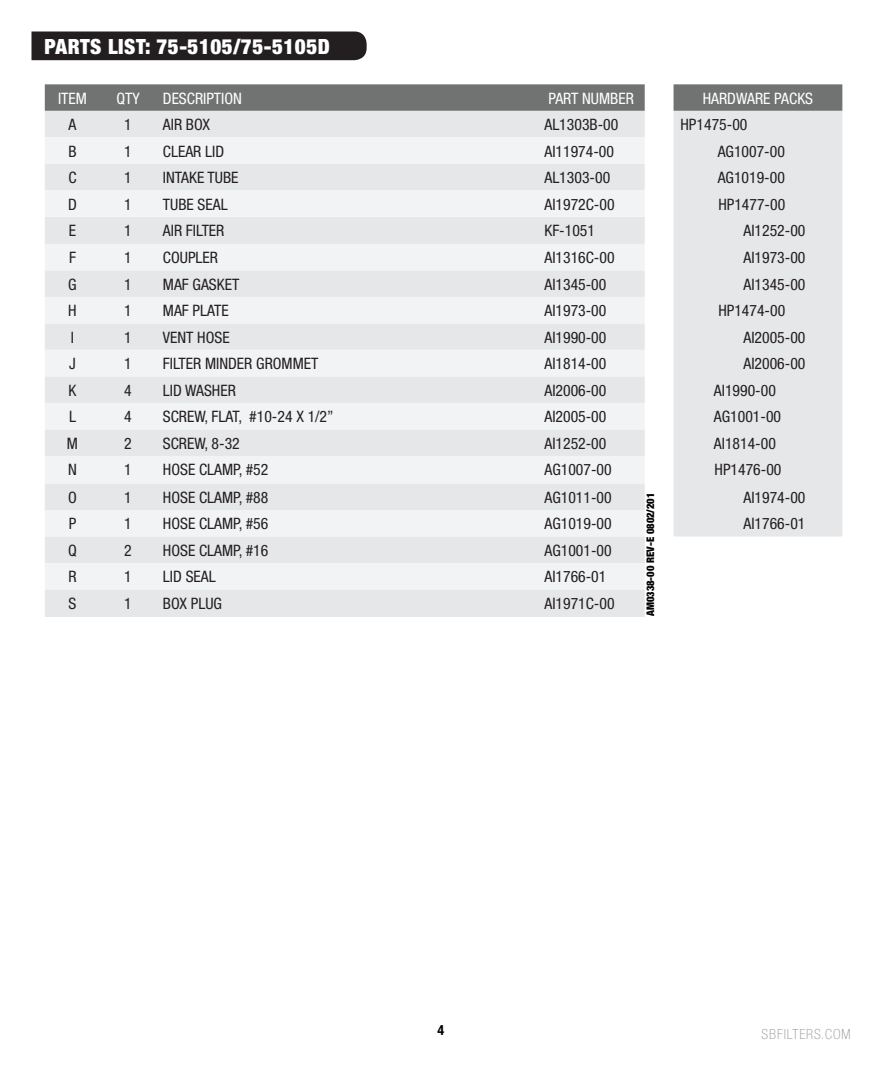
<style>
.page{position:relative;width:882px;height:1071px;background:#fff}
.page>*{position:absolute;margin:0;border:0;box-sizing:border-box;transform-origin:0 0}
.t1{font:900 condensed 21px "Helvetica Neue";letter-spacing:.025em;color:#fff}
.t2{font:condensed 15.75px "Helvetica Neue";color:#231f20}
.t3{font:condensed 15.75px "Helvetica Neue";color:#fff}
.t4{font:100 condensed 14px "Helvetica Neue";letter-spacing:.065em;color:#939598}
.t5{font:700 condensed 14px "Helvetica Neue";color:#000}
.t6{font:900 condensed 10.5px "Helvetica Neue";color:#000}
</style>
<div class="page">
<svg style="left:45px;top:84px;width:797px;height:27px;background:#787a7a"></svg>
<svg style="left:45px;top:111px;width:797px;height:506px;fill:#e6e7e9"></svg>
<svg style="left:45px;top:137px;width:600px;height:452px;fill:#f2f3f4"></svg>
<div style="left:32px;top:32px;width:335px;height:28px;background:#231f20"></div>
<p class="t1" style="left:45px;top:34px;width:287px">PARTS LIST: 75-5105/75-5105D</p>
<p class="t3" style="left:58px;top:89px;width:30px">ITEM</p>
<p class="t3" style="left:116px;top:89px;width:25px">QTY</p>
<p class="t3" style="left:163px;top:89px;width:81px">DESCRIPTION</p>
<p class="t3" style="left:548px;top:89px;width:87px">PART NUMBER</p>
<p class="t3" style="left:703px;top:89px;width:112px">HARDWARE PACKS</p>
<p class="t2" style="left:69px;top:116px;width:9px">A</p>
<p class="t2" style="left:124px;top:116px;width:9px">1</p>
<p class="t2" style="left:163px;top:116px;width:49px">AIR BOX</p>
<p class="t2" style="left:544px;top:116px;width:75px">AL1303B-00</p>
<p class="t2" style="left:681px;top:116px;width:68px">HP1475-00</p>
<p class="t2" style="left:68px;top:142px;width:10px">B</p>
<p class="t2" style="left:124px;top:142px;width:9px">1</p>
<p class="t2" style="left:163px;top:142px;width:63px">CLEAR LID</p>
<p class="t2" style="left:544px;top:142px;width:71px">AI11974-00</p>
<p class="t2" style="left:718px;top:142px;width:69px">AG1007-00</p>
<p class="t2" style="left:68px;top:169px;width:10px">C</p>
<p class="t2" style="left:124px;top:169px;width:9px">1</p>
<p class="t2" style="left:163px;top:169px;width:77px">INTAKE TUBE</p>
<p class="t2" style="left:544px;top:169px;width:67px">AL1303-00</p>
<p class="t2" style="left:718px;top:169px;width:69px">AG1019-00</p>
<p class="t2" style="left:68px;top:195px;width:10px">D</p>
<p class="t2" style="left:124px;top:195px;width:9px">1</p>
<p class="t2" style="left:163px;top:195px;width:66px">TUBE SEAL</p>
<p class="t2" style="left:544px;top:195px;width:72px">AI1972C-00</p>
<p class="t2" style="left:718px;top:195px;width:68px">HP1477-00</p>
<p class="t2" style="left:69px;top:222px;width:9px">E</p>
<p class="t2" style="left:124px;top:222px;width:9px">1</p>
<p class="t2" style="left:163px;top:222px;width:63px">AIR FILTER</p>
<p class="t2" style="left:544px;top:222px;width:52px">KF-1051</p>
<p class="t2" style="left:744px;top:222px;width:63px">AI1252-00</p>
<p class="t2" style="left:69px;top:249px;width:8px">F</p>
<p class="t2" style="left:124px;top:249px;width:9px">1</p>
<p class="t2" style="left:163px;top:249px;width:57px">COUPLER</p>
<p class="t2" style="left:544px;top:249px;width:72px">AI1316C-00</p>
<p class="t2" style="left:744px;top:249px;width:63px">AI1973-00</p>
<p class="t2" style="left:68px;top:275px;width:10px">G</p>
<p class="t2" style="left:124px;top:275px;width:9px">1</p>
<p class="t2" style="left:163px;top:275px;width:78px">MAF GASKET</p>
<p class="t2" style="left:544px;top:275px;width:63px">AI1345-00</p>
<p class="t2" style="left:744px;top:275px;width:63px">AI1345-00</p>
<p class="t2" style="left:68px;top:302px;width:10px">H</p>
<p class="t2" style="left:124px;top:302px;width:9px">1</p>
<p class="t2" style="left:163px;top:302px;width:67px">MAF PLATE</p>
<p class="t2" style="left:544px;top:302px;width:63px">AI1973-00</p>
<p class="t2" style="left:718px;top:302px;width:68px">HP1474-00</p>
<p class="t2" style="left:71px;top:328px;width:5px">I</p>
<p class="t2" style="left:124px;top:328px;width:9px">1</p>
<p class="t2" style="left:163px;top:328px;width:68px">VENT HOSE</p>
<p class="t2" style="left:544px;top:328px;width:63px">AI1990-00</p>
<p class="t2" style="left:744px;top:328px;width:63px">AI2005-00</p>
<p class="t2" style="left:69px;top:355px;width:8px">J</p>
<p class="t2" style="left:124px;top:355px;width:9px">1</p>
<p class="t2" style="left:163px;top:355px;width:157px">FILTER MINDER GROMMET</p>
<p class="t2" style="left:544px;top:355px;width:63px">AI1814-00</p>
<p class="t2" style="left:744px;top:355px;width:63px">AI2006-00</p>
<p class="t2" style="left:69px;top:381px;width:9px">K</p>
<p class="t2" style="left:124px;top:381px;width:9px">4</p>
<p class="t2" style="left:163px;top:381px;width:74px">LID WASHER</p>
<p class="t2" style="left:544px;top:381px;width:63px">AI2006-00</p>
<p class="t2" style="left:714px;top:381px;width:63px">AI1990-00</p>
<p class="t2" style="left:69px;top:408px;width:8px">L</p>
<p class="t2" style="left:124px;top:408px;width:9px">4</p>
<p class="t2" style="left:163px;top:408px;width:172px">SCREW, FLAT, #10-24 X 1/2”</p>
<p class="t2" style="left:544px;top:408px;width:63px">AI2005-00</p>
<p class="t2" style="left:714px;top:408px;width:69px">AG1001-00</p>
<p class="t2" style="left:67px;top:434px;width:13px">M</p>
<p class="t2" style="left:124px;top:434px;width:9px">2</p>
<p class="t2" style="left:163px;top:434px;width:78px">SCREW, 8-32</p>
<p class="t2" style="left:544px;top:434px;width:63px">AI1252-00</p>
<p class="t2" style="left:714px;top:434px;width:63px">AI1814-00</p>
<p class="t2" style="left:68px;top:461px;width:10px">N</p>
<p class="t2" style="left:124px;top:461px;width:9px">1</p>
<p class="t2" style="left:163px;top:461px;width:107px">HOSE CLAMP, #52</p>
<p class="t2" style="left:544px;top:461px;width:69px">AG1007-00</p>
<p class="t2" style="left:715px;top:461px;width:68px">HP1476-00</p>
<p class="t2" style="left:68px;top:488px;width:10px">O</p>
<p class="t2" style="left:124px;top:488px;width:9px">1</p>
<p class="t2" style="left:163px;top:488px;width:107px">HOSE CLAMP, #88</p>
<p class="t2" style="left:544px;top:488px;width:69px">AG1011-00</p>
<p class="t2" style="left:744px;top:488px;width:63px">AI1974-00</p>
<p class="t2" style="left:69px;top:515px;width:9px">P</p>
<p class="t2" style="left:124px;top:515px;width:9px">1</p>
<p class="t2" style="left:163px;top:515px;width:107px">HOSE CLAMP, #56</p>
<p class="t2" style="left:544px;top:515px;width:69px">AG1019-00</p>
<p class="t2" style="left:744px;top:515px;width:63px">AI1766-01</p>
<p class="t2" style="left:68px;top:541px;width:10px">Q</p>
<p class="t2" style="left:124px;top:541px;width:9px">2</p>
<p class="t2" style="left:163px;top:541px;width:107px">HOSE CLAMP, #16</p>
<p class="t2" style="left:544px;top:541px;width:69px">AG1001-00</p>
<p class="t2" style="left:68px;top:568px;width:10px">R</p>
<p class="t2" style="left:124px;top:568px;width:9px">1</p>
<p class="t2" style="left:163px;top:568px;width:54px">LID SEAL</p>
<p class="t2" style="left:544px;top:568px;width:63px">AI1766-01</p>
<p class="t2" style="left:69px;top:594px;width:9px">S</p>
<p class="t2" style="left:124px;top:594px;width:9px">1</p>
<p class="t2" style="left:163px;top:594px;width:61px">BOX PLUG</p>
<p class="t2" style="left:544px;top:594px;width:72px">AI1971C-00</p>
<p class="t6" style="left:644px;top:616px;width:125px;rotate:-90deg">AM0338-00 REV-E 0802/201</p>
<p class="t5" style="left:438px;top:1021px;width:8px">4</p>
<p class="t4" style="left:762px;top:1027px;width:90px">SBFILTERS.COM</p>
</div>
